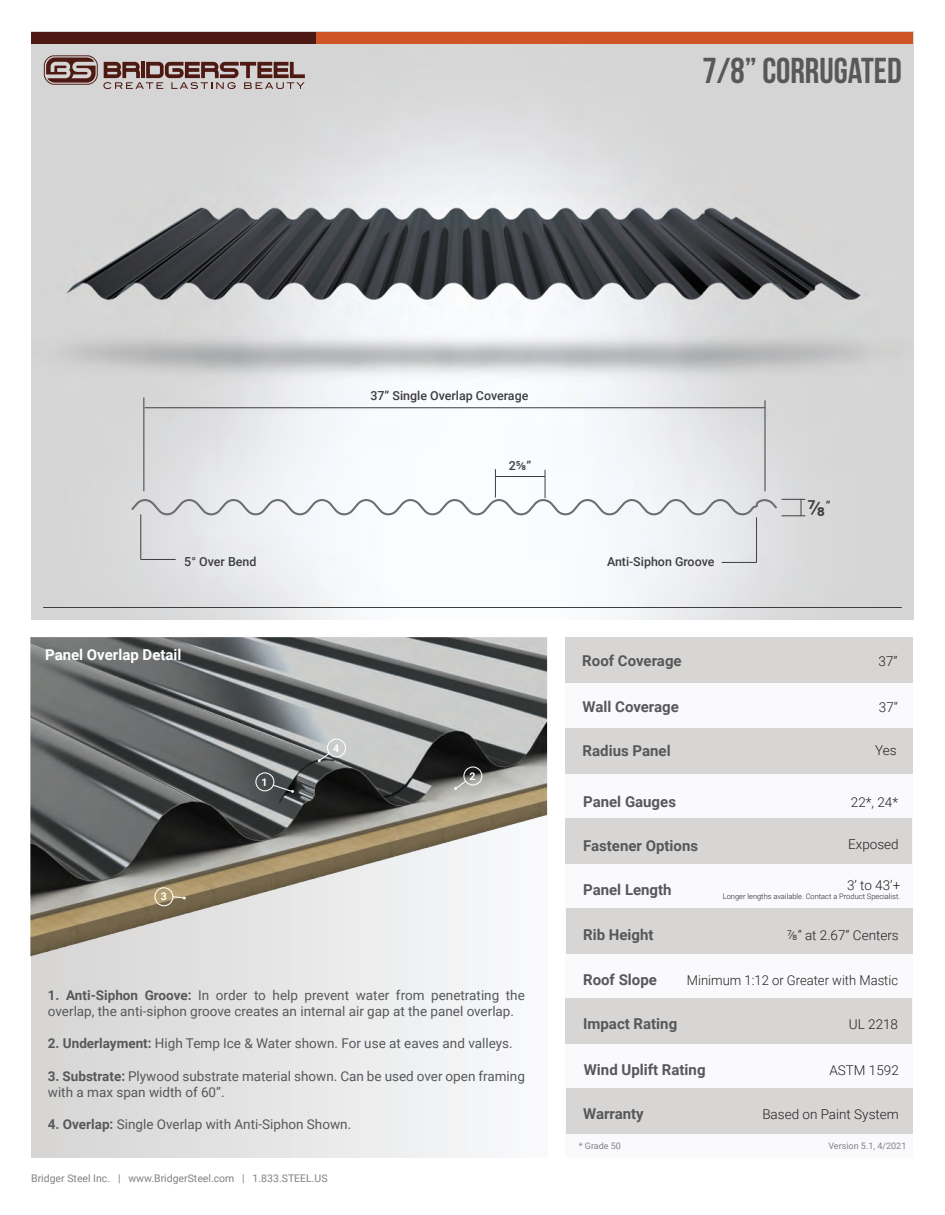
<style>
.page{position:relative;width:945px;height:1215px;background:#fff}
.page>*{position:absolute;margin:0;border:0;box-sizing:border-box;transform-origin:0 0}
.t1{font:36px "Bebas Neue";color:#57585a}
.t2{font:500 22.5px "Roboto";color:#3e3e3f}
.t3{font:700 15px "Roboto";color:#57585a}
.t4{font:700 15px "Roboto";color:#fff}
.t5{font:13.5px/16.2px "Roboto";color:#57585a}
.t6{font:300 13.5px "Roboto";color:#231f20}
.t7{font:300 13.5px "Roboto";color:#231f20;scale:.96 1}
.t8{font:500 12.45px "Roboto";color:#3e3e3f}
.t9{font:10.5px "Roboto";color:#808285}
.t10{font:700 10.5px "Roboto";color:#fff}
.t11{font:9px "Roboto";color:#808285}
.t12{font:300 7.5px "Roboto";color:#231f20}
.s1{font-weight:700}
</style>
<div class="page">
<img style="left:32px;top:44px;width:881px;height:575px">
<div style="left:31px;top:638px;width:516px;height:519px;background:linear-gradient(to right,#d6d4d3,#f9fafc)"></div>
<div style="left:31px;top:32px;width:317px;height:12px;background:#4e1912"></div>
<div style="left:316px;top:32px;width:597px;height:12px;background:#cf5527"></div>
<div style="left:566px;top:638px;width:347px;height:519px;background:#fafafd"></div>
<div style="left:566px;top:638px;width:347px;height:45px;background:#d7d6d5"></div>
<div style="left:566px;top:728px;width:347px;height:45px;background:#d7d6d5"></div>
<div style="left:566px;top:818px;width:346px;height:45px;background:#d7d6d5"></div>
<div style="left:566px;top:908px;width:347px;height:45px;background:#d7d6d5"></div>
<div style="left:566px;top:999px;width:346px;height:45px;background:#d7d6d5"></div>
<div style="left:566px;top:1089px;width:347px;height:45px;background:#d7d6d5"></div>
<svg style="left:44px;top:55px;width:261px;height:34px;background:#a3908d"></svg>
<hr style="left:43px;top:607px;width:859px;height:1px;background:#3e3e3f">
<img style="left:31px;top:638px;width:517px;height:399px">
<div style="left:154px;top:887px;width:19px;height:19px;border:1px solid #fff;border-radius:50%"></div>
<svg style="left:172px;top:896px;width:14px;height:4px"></svg>
<div style="left:463px;top:766px;width:19px;height:19px;border:1px solid #fff;border-radius:50%"></div>
<svg style="left:454px;top:780px;width:13px;height:10px"></svg>
<div style="left:327px;top:739px;width:19px;height:19px;border:1px solid #fff;border-radius:50%"></div>
<svg style="left:318px;top:752px;width:13px;height:10px"></svg>
<div style="left:255px;top:772px;width:19px;height:19px;border:1px solid #fff;border-radius:50%"></div>
<svg style="left:272px;top:784px;width:22px;height:9px"></svg>
<hr style="left:145px;top:408px;width:620px;height:1px;background:#3e3e3f">
<hr style="left:144px;top:397px;width:1px;height:94px;background:#3e3e3f">
<hr style="left:765px;top:400px;width:1px;height:91px;background:#3e3e3f">
<hr style="left:141px;top:514px;width:1px;height:45px;background:#3e3e3f">
<hr style="left:141px;top:559px;width:35px;height:1px;background:#3e3e3f">
<hr style="left:756px;top:517px;width:1px;height:45px;background:#3e3e3f">
<hr style="left:722px;top:562px;width:35px;height:1px;background:#3e3e3f">
<svg style="left:129px;top:469px;width:676px;height:48px"></svg>
<h1 class="t1" style="left:703px;top:50px;width:201px">7/8” CORRUGATED</h1>
<p class="t8" style="left:370px;top:387px;width:159px">37” Single Overlap Coverage</p>
<p class="t8" style="left:184px;top:553px;width:74px">5° Over Bend</p>
<p class="t4" style="left:45px;top:645px;width:138px">Panel Overlap Detail</p>
<p class="t10" style="left:161px;top:889px;width:8px">3</p>
<p class="t10" style="left:262px;top:774px;width:8px">1</p>
<p class="t10" style="left:333px;top:741px;width:8px">4</p>
<p class="t8" style="left:509px;top:457px;width:24px">2⅝”</p>
<p class="t10" style="left:470px;top:769px;width:8px">2</p>
<p class="t5" style="left:48px;top:986px;width:479px"><span class="s1">1. Anti-Siphon Groove:</span> In order to help prevent water from penetrating the overlap, the anti-siphon groove creates an internal air gap at the panel overlap.</p>
<p class="t5" style="left:48px;top:1035px;width:466px"><span class="s1">2. Underlayment:</span> High Temp Ice &amp; Water shown. For use at eaves and valleys.</p>
<p class="t5" style="left:48px;top:1067px;width:479px"><span class="s1">3. Substrate:</span> Plywood substrate material shown. Can be used over open framing with a max span width of 60”.</p>
<p class="t5" style="left:48px;top:1116px;width:305px"><span class="s1">4. Overlap:</span> Single Overlap with Anti-Siphon Shown.</p>
<p class="t9" style="left:31px;top:1171px;width:298px">Bridger Steel Inc. | www.BridgerSteel.com | 1.833.STEEL.US</p>
<p class="t8" style="left:607px;top:553px;width:109px">Anti-Siphon Groove</p>
<h2 class="t2" style="left:807px;top:492px;width:25px">⅞<sup>”</sup></h2>
<p class="t3" style="left:582px;top:650px;width:101px">Roof Coverage</p>
<p class="t6" style="left:879px;top:651px;width:21px">37”</p>
<p class="t3" style="left:583px;top:696px;width:98px">Wall Coverage</p>
<p class="t6" style="left:879px;top:698px;width:21px">37”</p>
<p class="t3" style="left:583px;top:740px;width:90px">Radius Panel</p>
<p class="t6" style="left:875px;top:740px;width:23px">Yes</p>
<p class="t3" style="left:583px;top:791px;width:94px">Panel Gauges</p>
<p class="t3" style="left:583px;top:835px;width:117px">Fastener Options</p>
<p class="t3" style="left:583px;top:879px;width:90px">Panel Length</p>
<p class="t3" style="left:583px;top:924px;width:72px">Rib Height</p>
<p class="t3" style="left:583px;top:970px;width:75px">Roof Slope</p>
<p class="t6" style="left:851px;top:793px;width:49px">22*, 24*</p>
<p class="t6" style="left:848px;top:835px;width:52px">Exposed</p>
<p class="t6" style="left:847px;top:875px;width:55px">3’ to 43’+</p>
<p class="t12" style="left:723px;top:891px;width:179px">Longer lengths available. Contact a Product Specialist.</p>
<p class="t6" style="left:787px;top:926px;width:113px">⅞” at 2.67” Centers</p>
<p class="t7" style="left:687px;top:971px;width:221px">Minimum 1:12 or Greater with Mastic</p>
<p class="t3" style="left:583px;top:1013px;width:96px">Impact Rating</p>
<p class="t3" style="left:584px;top:1059px;width:123px">Wind Uplift Rating</p>
<p class="t3" style="left:583px;top:1103px;width:62px">Warranty</p>
<p class="t6" style="left:762px;top:1105px;width:138px">Based on Paint System</p>
<p class="t6" style="left:849px;top:1015px;width:51px">UL 2218</p>
<p class="t6" style="left:829px;top:1061px;width:71px">ASTM 1592</p>
<p class="t11" style="left:579px;top:1140px;width:44px">* Grade 50</p>
<p class="t11" style="left:828px;top:1140px;width:79px">Version 5.1, 4/2021</p>
</div>
